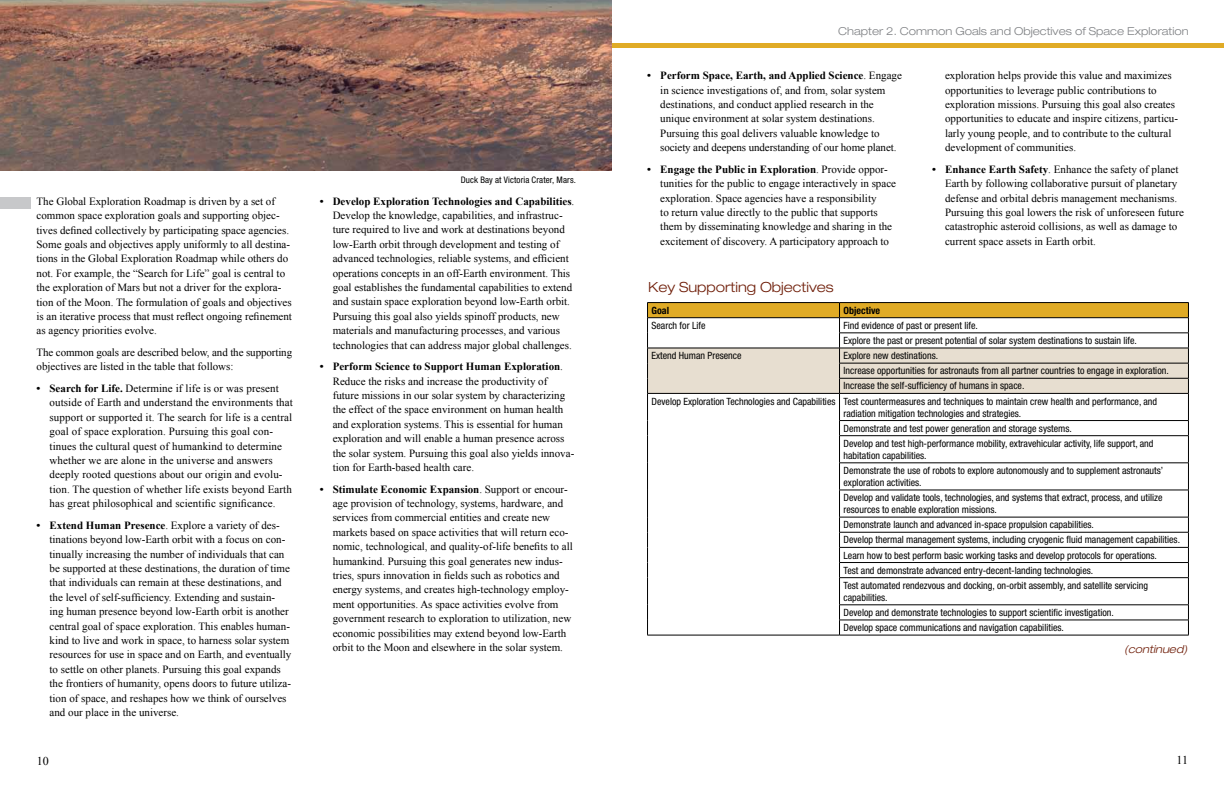
<style>
.page{position:relative;width:1224px;height:792px;background:#fff}
.page>*{position:absolute;margin:0;border:0;box-sizing:border-box;transform-origin:0 0}
.Roadmap_Title{font:300 expanded 14px "Helvetica Neue LT Std";color:#6f1e09}
.t1{font:12px "Times New Roman";color:#000}
.Body_Bullets{font:11px/14.4px "Times New Roman";color:#000}
.Body{font:11px/14.4px "Times New Roman";color:#000}
.t2{font:300 expanded 11px "Helvetica Neue LT Std";color:#808285}
.Roadmap_Title-2{font:italic 300 expanded 11px "Helvetica Neue LT Std";color:#6f1e09}
.t3{font:condensed 10px/12px "Helvetica Neue LT Std";color:#000}
.t4{font:700 condensed 10px "Helvetica Neue LT Std";color:#000}
.Photo_Captions{font:condensed 9px "Helvetica Neue LT Std";letter-spacing:.015em;color:#000}
.s1{font-weight:700}
</style>
<div class="page">
<div style="left:612px;top:43px;width:612px;height:5px;background:#e0ab26"></div>
<div style="left:0;top:197px;width:31px;height:12px;background:#c7c8ca"></div>
<img style="left:0;top:0;width:612px;height:171px">
<hr style="left:647px;top:302px;width:193px;height:1px;background:#000">
<hr style="left:840px;top:302px;width:349px;height:1px;background:#000">
<hr style="left:647px;top:635px;width:193px;height:1px;background:#000">
<hr style="left:840px;top:635px;width:349px;height:1px;background:#000">
<svg style="left:647px;top:303px;width:542px;height:332px"></svg>
<p class="Body" style="left:37px;top:194px;width:257px">The Global Exploration Roadmap is driven by a set of common space exploration goals and supporting objec&shy;tives defined collectively by participating space agencies.<br>Some goals and objectives apply uniformly to all destina&shy;tions in the Global Exploration Roadmap while others do not. For example, the “Search for Life” goal is central to the exploration of Mars but not a driver for the explora&shy;tion of the Moon. The formulation of goals and objectives is an iterative process that must reflect ongoing refinement as agency priorities evolve.</p>
<p class="Body" style="left:37px;top:345px;width:257px">The common goals are described below, and the supporting objectives are listed in the table that follows:</p>
<p class="Body_Bullets" style="left:50px;top:381px;width:245px;text-indent:-13px"><span class="s1">• Search for Life.</span> Determine if life is or was present outside of Earth and understand the environments that support or supported it. The search for life is a central goal of space exploration. Pursuing this goal con&shy;tinues the cultural quest of humankind to determine whether we are alone in the universe and answers deeply rooted questions about our origin and evolu&shy;tion. The question of whether life exists beyond Earth has great philosophical and scientific significance.</p>
<p class="Body_Bullets" style="left:50px;top:518px;width:243px;text-indent:-13px"><span class="s1">• Extend Human Presence</span>. Explore a variety of des&shy;tinations beyond low-Earth orbit with a focus on con&shy;tinually increasing the number of individuals that can be supported at these destinations, the duration of time that individuals can remain at these destinations, and the level of self-sufficiency. Extending and sustain&shy;ing human presence beyond low-Earth orbit is another central goal of space exploration. This enables human&shy;kind to live and work in space, to harness solar system resources for use in space and on Earth, and eventually to settle on other planets. Pursuing this goal expands the frontiers of humanity, opens doors to future utiliza&shy;tion of space, and reshapes how we think of ourselves and our place in the universe.</p>
<p class="Photo_Captions" style="left:461px;top:175px;width:117px">Duck Bay at Victoria Crater, Mars.</p>
<p class="Body_Bullets" style="left:333px;top:194px;width:243px;text-indent:-13px"><span class="s1">• Develop Exploration Technologies and Capabilities</span>.<br>Develop the knowledge, capabilities, and infrastruc&shy;ture required to live and work at destinations beyond low-Earth orbit through development and testing of advanced technologies, reliable systems, and efficient operations concepts in an off-Earth environment. This goal establishes the fundamental capabilities to extend and sustain space exploration beyond low-Earth orbit.<br>Pursuing this goal also yields spinoff products, new materials and manufacturing processes, and various technologies that can address major global challenges.</p>
<p class="Body_Bullets" style="left:333px;top:359px;width:243px;text-indent:-13px"><span class="s1">• Perform Science to Support Human Exploration</span>.<br>Reduce the risks and increase the productivity of future missions in our solar system by characterizing the effect of the space environment on human health and exploration systems. This is essential for human exploration and will enable a human presence across the solar system. Pursuing this goal also yields innova&shy;tion for Earth-based health care.</p>
<p class="Body_Bullets" style="left:333px;top:482px;width:242px;text-indent:-13px"><span class="s1">• Stimulate Economic Expansion</span>. Support or encour&shy;age provision of technology, systems, hardware, and services from commercial entities and create new markets based on space activities that will return eco&shy;nomic, technological, and quality-of-life benefits to all humankind. Pursuing this goal generates new indus&shy;tries, spurs innovation in fields such as robotics and energy systems, and creates high-technology employ&shy;ment opportunities. As space activities evolve from government research to exploration to utilization, new economic possibilities may extend beyond low-Earth orbit to the Moon and elsewhere in the solar system.</p>
<p class="t2" style="left:838px;top:24px;width:352px">Chapter 2. Common Goals and Objectives of Space Exploration</p>
<p class="Body_Bullets" style="left:660px;top:68px;width:243px;text-indent:-13px"><span class="s1">• Perform Space, Earth, and Applied Science</span>. Engage in science investigations of, and from, solar system destinations, and conduct applied research in the unique environment at solar system destinations.<br>Pursuing this goal delivers valuable knowledge to society and deepens understanding of our home planet.</p>
<p class="Body_Bullets" style="left:660px;top:162px;width:237px;text-indent:-13px"><span class="s1">• Engage the Public in Exploration</span>. Provide oppor&shy;tunities for the public to engage interactively in space exploration. Space agencies have a responsibility<br>to return value directly to the public that supports them by disseminating knowledge and sharing in the excitement of discovery. A participatory approach to</p>
<p class="Roadmap_Title" style="left:648px;top:278px;width:187px">Key Supporting Objectives</p>
<p class="Body_Bullets" style="left:945px;top:68px;width:235px">exploration helps provide this value and maximizes opportunities to leverage public contributions to exploration missions. Pursuing this goal also creates opportunities to educate and inspire citizens, particu&shy;larly young people, and to contribute to the cultural development of communities.</p>
<p class="Body_Bullets" style="left:945px;top:162px;width:240px;text-indent:-13px"><span class="s1">• Enhance Earth Safety</span>. Enhance the safety of planet Earth by following collaborative pursuit of planetary defense and orbital debris management mechanisms.<br>Pursuing this goal lowers the risk of unforeseen future catastrophic asteroid collisions, as well as damage to current space assets in Earth orbit.</p>
<p class="t4" style="left:652px;top:304px;width:19px">Goal</p>
<p class="t4" style="left:844px;top:304px;width:38px">Objective</p>
<p class="t3" style="left:652px;top:319px;width:56px">Search for Life</p>
<p class="t3" style="left:844px;top:319px;width:136px">Find evidence of past or present life.</p>
<p class="t3" style="left:844px;top:334px;width:295px">Explore the past or present potential of solar system destinations to sustain life.</p>
<p class="t3" style="left:652px;top:350px;width:92px">Extend Human Presence</p>
<p class="t3" style="left:844px;top:350px;width:96px">Explore new destinations.</p>
<p class="t3" style="left:844px;top:365px;width:327px">Increase opportunities for astronauts from all partner countries to engage in exploration.</p>
<p class="t3" style="left:844px;top:380px;width:182px">Increase the self-sufficiency of humans in space.</p>
<p class="t3" style="left:652px;top:395px;width:185px">Develop Exploration Technologies and Capabilities</p>
<p class="t3" style="left:844px;top:395px;width:315px">Test countermeasures and techniques to maintain crew health and performance, and</p>
<p class="t3" style="left:844px;top:407px;width:179px">radiation mitigation technologies and strategies.</p>
<p class="t3" style="left:844px;top:422px;width:230px">Demonstrate and test power generation and storage systems.</p>
<p class="t3" style="left:844px;top:437px;width:312px">Develop and test high-performance mobility, extravehicular activity, life support, and</p>
<p class="t3" style="left:844px;top:449px;width:85px">habitation capabilities.</p>
<p class="t3" style="left:844px;top:464px;width:321px">Demonstrate the use of robots to explore autonomously and to supplement astronauts’ exploration activities.</p>
<p class="t3" style="left:844px;top:492px;width:320px">Develop and validate tools, technologies, and systems that extract, process, and utilize resources to enable exploration missions.</p>
<p class="t3" style="left:844px;top:519px;width:252px">Demonstrate launch and advanced in-space propulsion capabilities.</p>
<p class="t3" style="left:844px;top:534px;width:338px">Develop thermal management systems, including cryogenic fluid management capabilities.</p>
<p class="t3" style="left:844px;top:549px;width:315px">Learn how to best perform basic working tasks and develop protocols for operations.</p>
<p class="t3" style="left:844px;top:564px;width:251px">Test and demonstrate advanced entry-decent-landing technologies.</p>
<p class="t3" style="left:844px;top:579px;width:306px">Test automated rendezvous and docking, on-orbit assembly, and satellite servicing</p>
<p class="t3" style="left:844px;top:591px;width:46px">capabilities.</p>
<p class="t3" style="left:844px;top:606px;width:272px">Develop and demonstrate technologies to support scientific investigation.</p>
<p class="t3" style="left:844px;top:621px;width:222px">Develop space communications and navigation capabilities.</p>
<p class="Roadmap_Title-2" style="left:1124px;top:642px;width:64px">(continued)</p>
<p class="t1" style="left:37px;top:753px;width:13px">10</p>
<p class="t1" style="left:1176px;top:752px;width:13px">11</p>
</div>
